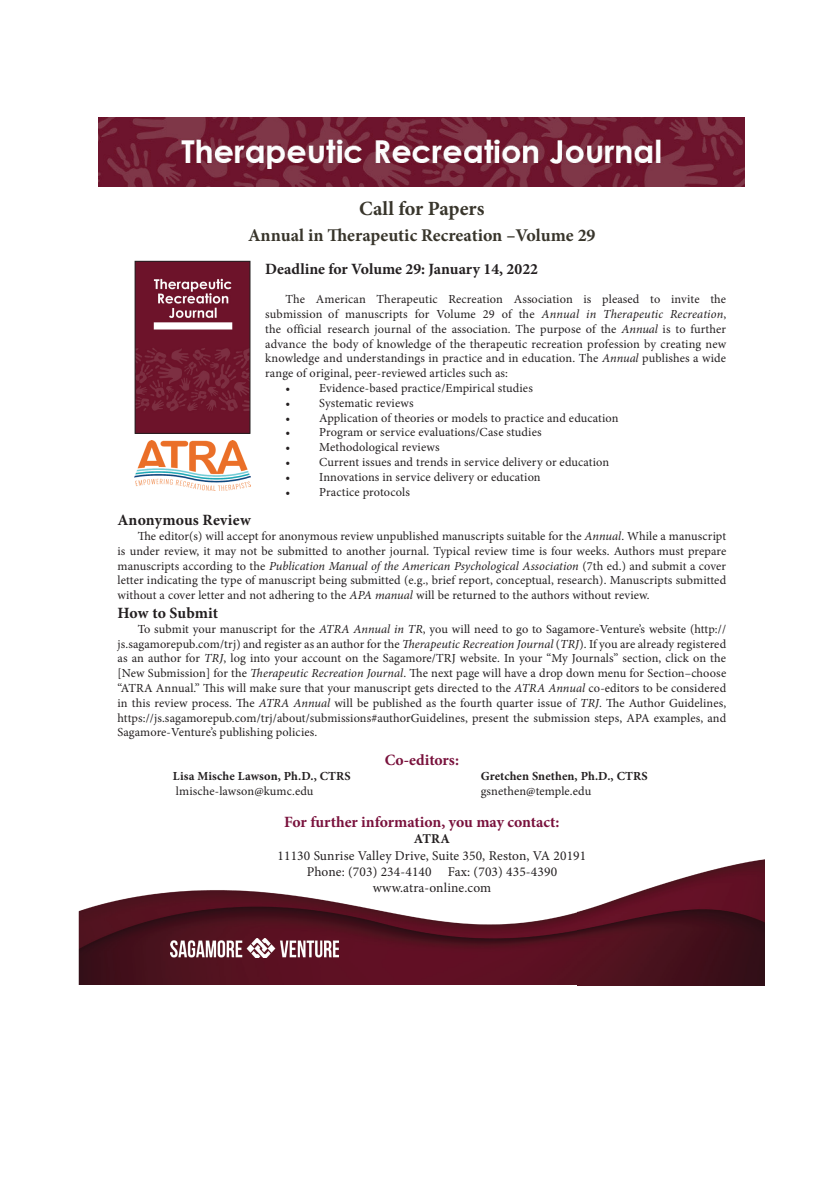
<style>
.page{position:relative;width:819px;height:1197px;background:#fff}
.page>*{position:absolute;margin:0;border:0;box-sizing:border-box;transform-origin:0 0}
.t1{font:700 20.12px "Minion Pro";letter-spacing:-.005em;color:#38352b}
.t2{font:700 18.03px "Minion Pro";color:#38352b}
.t3{font:700 15.75px "Minion Pro";color:#231f20}
.t4{font:700 15.75px "Minion Pro";color:#79113c}
.t5{font:13.47px/16.1px "Minion Pro";letter-spacing:.01em;color:#231f20;text-align:center}
.t6{font:700 13.47px "Minion Pro";color:#231f20}
.t7{font:12.25px/14.9px "Minion Pro";letter-spacing:.01em;color:#231f20;text-align:justify}
.t8{font:700 12.25px "Minion Pro";letter-spacing:.01em;color:#231f20}
.s1{font-style:italic}
</style>
<div class="page">
<img style="left:99px;top:117px;width:646px;height:69px">
<img style="left:79px;top:859px;width:686px;height:126px">
<img style="left:171px;top:939px;width:168px;height:19px">
<img style="left:137px;top:263px;width:111px;height:169px">
<div style="left:135px;top:261px;width:115px;height:173px;border:1px solid #231f20"></div>
<img style="left:135px;top:441px;width:115px;height:50px">
<h1 class="t1" style="left:359px;top:194px;width:127px">Call for Papers</h1>
<h2 class="t2" style="left:248px;top:223px;width:349px">Annual in Therapeutic Recreation –Volume 29</h2>
<p class="t3" style="left:265px;top:258px;width:274px">Deadline for Volume 29: January 14, 2022</p>
<p class="t7" style="left:265px;top:292px;width:462px;text-indent:20px">The American Therapeutic Recreation Association is pleased to invite the submission of manuscripts for Volume 29 of the <span class="s1">Annual in Therapeutic Recreation</span>, the official research journal of the association. The purpose of the <span class="s1">Annual</span> is to further advance the body of knowledge of the therapeutic recreation profession by creating new knowledge and understandings in practice and in education. The <span class="s1">Annual</span> publishes a wide range of original, peer-reviewed articles such as:</p>
<p class="t7" style="left:285px;top:381px;width:249px">• Evidence-based practice/Empirical studies</p>
<p class="t7" style="left:285px;top:396px;width:130px">• Systematic reviews</p>
<p class="t7" style="left:285px;top:410px;width:335px">• Application of theories or models to practice and education</p>
<p class="t7" style="left:285px;top:425px;width:258px">• Program or service evaluations/Case studies</p>
<p class="t7" style="left:285px;top:440px;width:156px">• Methodological reviews</p>
<p class="t7" style="left:285px;top:455px;width:325px">• Current issues and trends in service delivery or education</p>
<p class="t7" style="left:285px;top:470px;width:257px">• Innovations in service delivery or education</p>
<p class="t7" style="left:285px;top:484px;width:126px">• Practice protocols</p>
<p class="t3" style="left:117px;top:509px;width:135px">Anonymous Review</p>
<p class="t7" style="left:118px;top:529px;width:610px;text-indent:20px">The editor(s) will accept for anonymous review unpublished manuscripts suitable for the <span class="s1">Annual</span>. While a manuscript is under review, it may not be submitted to another journal. Typical review time is four weeks. Authors must prepare manuscripts according to the <span class="s1">Publication Manual of the American Psychological Association</span> (7th ed.) and submit a cover letter indicating the type of manuscript being submitted (e.g., brief report, conceptual, research). Manuscripts submitted without a cover letter and not adhering to the <span class="s1">APA manual</span> will be returned to the authors without review.</p>
<p class="t3" style="left:117px;top:602px;width:102px">How to Submit</p>
<p class="t7" style="left:118px;top:622px;width:610px;text-indent:20px">To submit your manuscript for the <span class="s1">ATRA Annual in TR</span>, you will need to go to Sagamore-Venture’s website (http:// js.sagamorepub.com/trj) and register as an author for the <span class="s1">Therapeutic Recreation Journal</span> (<span class="s1">TRJ</span>). If you are already registered as an author for <span class="s1">TRJ</span>, log into your account on the Sagamore/TRJ website. In your “My Journals” section, click on the [New Submission] for the <span class="s1">Therapeutic Recreation Journal</span>. The next page will have a drop down menu for Section–choose “ATRA Annual.” This will make sure that your manuscript gets directed to the <span class="s1">ATRA Annual</span> co-editors to be considered in this review process. The <span class="s1">ATRA Annual</span> will be published as the fourth quarter issue of <span class="s1">TRJ</span>. The Author Guidelines, https://js.sagamorepub.com/trj/about/submissions#authorGuidelines, present the submission steps, APA examples, and Sagamore-Venture’s publishing policies.</p>
<p class="t4" style="left:385px;top:749px;width:76px">Co-editors:</p>
<p class="t8" style="left:173px;top:768px;width:179px">Lisa Mische Lawson, Ph.D., CTRS</p>
<p class="t7" style="left:176px;top:784px;width:139px">lmische-lawson@kumc.edu</p>
<p class="t8" style="left:481px;top:768px;width:168px">Gretchen Snethen, Ph.D., CTRS</p>
<p class="t7" style="left:481px;top:784px;width:112px">gsnethen@temple.edu</p>
<p class="t4" style="left:284px;top:811px;width:277px">For further information, you may contact:</p>
<p class="t6" style="left:414px;top:830px;width:38px">ATRA</p>
<p class="t5" style="left:278px;top:847px;width:310px">11130 Sunrise Valley Drive, Suite 350, Reston, VA 20191<br>Phone: (703) 234-4140 Fax: (703) 435-4390 www.atra-online.com</p>
</div>
